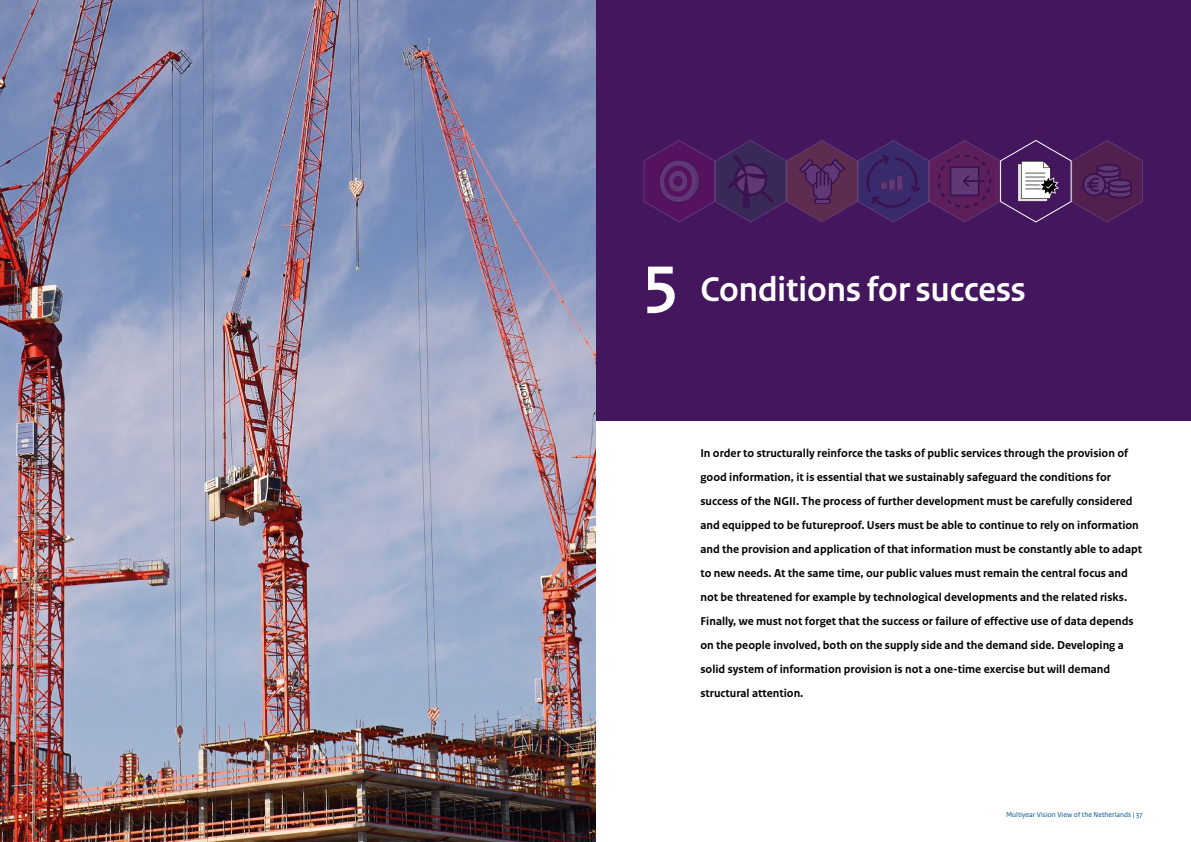
<style>
.page{position:relative;width:1191px;height:842px;background:#fff}
.page>*{position:absolute;margin:0;border:0;box-sizing:border-box;transform-origin:0 0}
.t1{font:700 36px "Rijksoverheid Sans Heading";color:#fff}
.t2{font:700 12px/24px "Rijksoverheid Sans Text";color:#000}
.t3{font:7.5px "Rijksoverheid Sans Text";color:#00578e}
.s1{font-size:70px}
</style>
<div class="page">
<div style="left:595px;top:0;width:596px;height:421px;background:#44165d"></div>
<img style="left:0;top:0;width:595px;height:842px">
<svg style="left:643px;top:140px;width:500px;height:83px"></svg>
<h1 class="t1" style="left:643px;top:269px;width:383px"><span class="s1">5</span> Conditions for success</h1>
<p class="t2" style="left:700px;top:442px;width:443px">In order to structurally reinforce the tasks of public services through the provision of good information, it is essential that we sustainably safeguard the conditions for success of the NGII. The process of further development must be carefully considered and equipped to be futureproof. Users must be able to continue to rely on information and the provision and application of that information must be constantly able to adapt to new needs. At the same time, our public values must remain the central focus and not be threatened for example by technological developments and the related risks.<br>Finally, we must not forget that the success or failure of effective use of data depends on the people involved, both on the supply side and the demand side. Developing a solid system of information provision is not a one-time exercise but will demand structural attention.</p>
<p class="t3" style="left:1006px;top:810px;width:138px">Multiyear Vision View of the Netherlands | 37</p>
</div>
